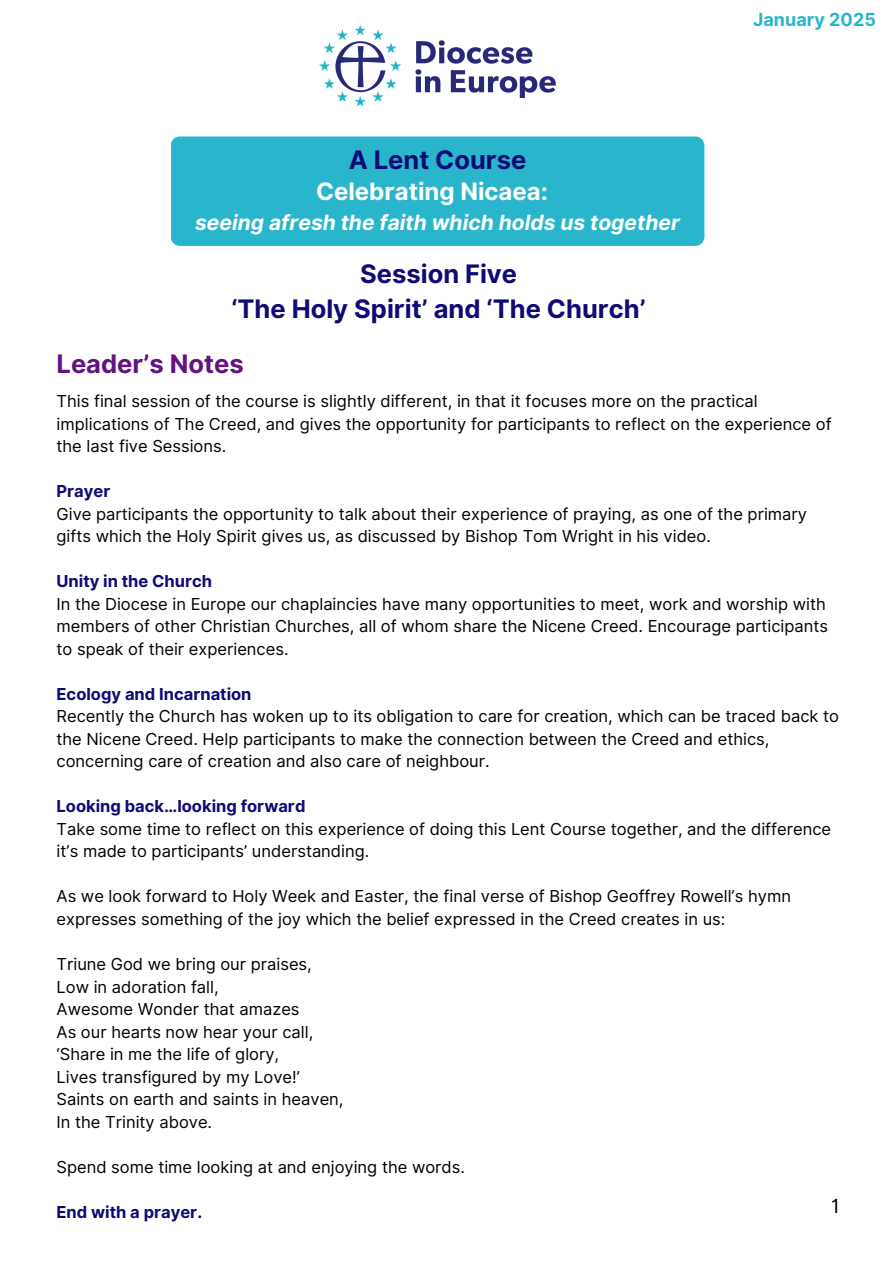
<style>
.page{position:relative;width:894px;height:1264px;background:#fff}
.page>*{position:absolute;margin:0;border:0;box-sizing:border-box;transform-origin:0 0}
.t1{font:700 25.5px/34.8px "Inter";color:#100b74;text-align:center}
.t2{font:700 25.5px "Inter";color:#641281}
.t3{font:700 24px "Inter";color:#fff}
.t4{font:italic 700 21px "Inter";color:#fff}
.t5{font:19.5px "Inter";color:#000}
.t6{font:700 18px "Inter";color:#29b6cc}
.t7{font:16.5px/22.5px "Inter";color:#000}
.t8{font:700 16.5px "Inter";color:#100b74}
</style>
<div class="page">
<img style="left:319px;top:25px;width:237px;height:82px">
<div style="left:171px;top:136px;width:533px;height:110px;background:#29b6cc"></div>
<h4 class="t1" style="left:348px;top:143px;width:179px">A Lent Course</h4>
<p class="t3" style="left:316px;top:177px;width:233px">Celebrating Nicaea:</p>
<p class="t4" style="left:195px;top:209px;width:486px">seeing afresh the faith which holds us together</p>
<p class="t1" style="left:231px;top:256px;width:416px">Session Five<br>‘The Holy Spirit’ and ‘The Church’</p>
<p class="t2" style="left:57px;top:348px;width:189px">Leader’s Notes</p>
<p class="t6" style="left:753px;top:9px;width:124px">January 2025</p>
<h1 class="t7" style="left:57px;top:390px;width:776px">This final session of the course is slightly different, in that it focuses more on the practical implications of The Creed, and gives the opportunity for participants to reflect on the experience of the last five Sessions.</h1>
<h2 class="t8" style="left:57px;top:481px;width:55px">Prayer</h2>
<h1 class="t7" style="left:57px;top:502px;width:751px">Give participants the opportunity to talk about their experience of praying, as one of the primary gifts which the Holy Spirit gives us, as discussed by Bishop Tom Wright in his video.</h1>
<h1 class="t8" style="left:57px;top:571px;width:157px">Unity in the Church</h1>
<p class="t7" style="left:57px;top:592px;width:773px">In the Diocese in Europe our chaplaincies have many opportunities to meet, work and worship with members of other Christian Churches, all of whom share the Nicene Creed. Encourage participants to speak of their experiences.</p>
<p class="t8" style="left:57px;top:684px;width:196px">Ecology and Incarnation</p>
<p class="t7" style="left:57px;top:705px;width:783px">Recently the Church has woken up to its obligation to care for creation, which can be traced back to the Nicene Creed. Help participants to make the connection between the Creed and ethics, concerning care of creation and also care of neighbour.</p>
<p class="t8" style="left:57px;top:796px;width:250px">Looking back…looking forward</p>
<p class="t7" style="left:57px;top:817px;width:776px">Take some time to reflect on this experience of doing this Lent Course together, and the difference it’s made to participants’ understanding.</p>
<p class="t7" style="left:57px;top:885px;width:735px">As we look forward to Holy Week and Easter, the final verse of Bishop Geoffrey Rowell’s hymn expresses something of the joy which the belief expressed in the Creed creates in us:</p>
<p class="t7" style="left:57px;top:952px;width:257px">Triune God we bring our praises,</p>
<p class="t7" style="left:57px;top:975px;width:164px">Low in adoration fall,</p>
<p class="t7" style="left:57px;top:997px;width:244px">Awesome Wonder that amazes</p>
<p class="t7" style="left:57px;top:1020px;width:258px">As our hearts now hear your call,</p>
<p class="t7" style="left:57px;top:1042px;width:224px">‘Share in me the life of glory,</p>
<p class="t7" style="left:57px;top:1065px;width:245px">Lives transfigured by my Love!’</p>
<p class="t7" style="left:57px;top:1087px;width:288px">Saints on earth and saints in heaven,</p>
<p class="t7" style="left:57px;top:1110px;width:157px">In the Trinity above.</p>
<p class="t7" style="left:57px;top:1155px;width:410px">Spend some time looking at and enjoying the words.</p>
<p class="t8" style="left:57px;top:1201px;width:147px">End with a prayer.</p>
<p class="t5" style="left:831px;top:1193px;width:10px">1</p>
</div>
